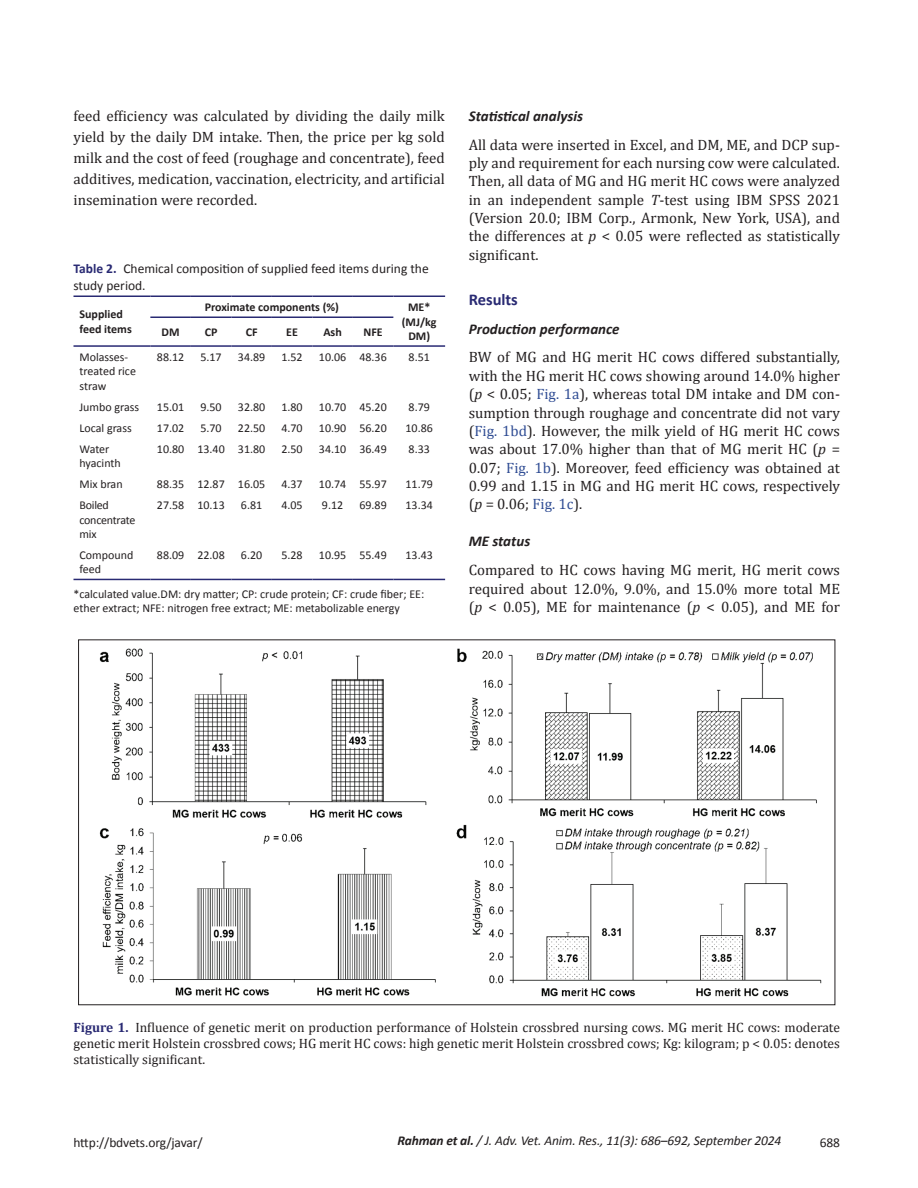
<style>
.page{position:relative;width:918px;height:1188px;background:#fff}
.page>*{position:absolute;margin:0;border:0;box-sizing:border-box;transform-origin:0 0}
.t1{font:700 16.5px "Calibri";color:#292a73}
.t2{font:15px/18.3px "Cambria";color:#231f20;text-align:justify}
.t3{font:italic 700 15px "Calibri";color:#231f20}
.t4{font:13.5px/16.2px "Cambria";color:#231f20;text-align:justify}
.t5{font:13.5px/16.2px "Calibri";color:#231f20}
.t6{font:italic 13.5px "Calibri";letter-spacing:-.01em;color:#231f20}
.t7{font:12px/14.4px "Calibri";color:#231f20}
.t8{font:700 12px/14.4px "Calibri";color:#231f20}
.t9{font:12px/14.4px "Calibri";letter-spacing:-.02em;color:#231f20}
.s1{font-style:italic}
.s2{color:#304d94}
.s3{font-weight:700;color:#292a73}
.s4{font-weight:700}
</style>
<div class="page">
<hr style="left:150px;top:316px;width:41px;height:2px;background:#292a73">
<hr style="left:191px;top:316px;width:40px;height:2px;background:#292a73">
<hr style="left:231px;top:316px;width:41px;height:2px;background:#292a73">
<hr style="left:272px;top:316px;width:40px;height:2px;background:#292a73">
<hr style="left:312px;top:316px;width:41px;height:2px;background:#292a73">
<hr style="left:353px;top:316px;width:40px;height:2px;background:#292a73">
<hr style="left:74px;top:296px;width:76px;height:1px;background:#292a73">
<hr style="left:150px;top:296px;width:41px;height:1px;background:#292a73">
<hr style="left:191px;top:296px;width:40px;height:1px;background:#292a73">
<hr style="left:231px;top:296px;width:41px;height:1px;background:#292a73">
<hr style="left:272px;top:296px;width:40px;height:1px;background:#292a73">
<hr style="left:312px;top:296px;width:41px;height:1px;background:#292a73">
<hr style="left:353px;top:296px;width:40px;height:1px;background:#292a73">
<hr style="left:393px;top:296px;width:52px;height:1px;background:#292a73">
<hr style="left:74px;top:345px;width:76px;height:2px;background:#292a73">
<hr style="left:150px;top:345px;width:41px;height:2px;background:#292a73">
<hr style="left:191px;top:345px;width:40px;height:2px;background:#292a73">
<hr style="left:231px;top:345px;width:41px;height:2px;background:#292a73">
<hr style="left:272px;top:345px;width:40px;height:2px;background:#292a73">
<hr style="left:312px;top:345px;width:41px;height:2px;background:#292a73">
<hr style="left:353px;top:345px;width:40px;height:2px;background:#292a73">
<hr style="left:393px;top:345px;width:52px;height:2px;background:#292a73">
<hr style="left:74px;top:579px;width:76px;height:1px;background:#292a73">
<hr style="left:150px;top:579px;width:41px;height:1px;background:#292a73">
<hr style="left:191px;top:579px;width:40px;height:1px;background:#292a73">
<hr style="left:231px;top:579px;width:41px;height:1px;background:#292a73">
<hr style="left:272px;top:579px;width:40px;height:1px;background:#292a73">
<hr style="left:312px;top:579px;width:41px;height:1px;background:#292a73">
<hr style="left:353px;top:579px;width:40px;height:1px;background:#292a73">
<hr style="left:393px;top:579px;width:52px;height:1px;background:#292a73">
<img style="left:99px;top:648px;width:723px;height:349px">
<p class="t2" style="left:74px;top:105px;width:373px;line-height:21.1px">feed efficiency was calculated by dividing the daily milk yield by the daily DM intake. Then, the price per kg sold milk and the cost of feed (roughage and concentrate), feed additives, medication, vaccination, electricity, and artificial insemination were recorded.</p>
<p class="t3" style="left:469px;top:106px;width:116px">Statistical analysis</p>
<p class="t2" style="left:469px;top:135px;width:373px">All data were inserted in Excel, and DM, ME, and DCP sup&shy;ply and requirement for each nursing cow were calculated.<br>Then, all data of MG and HG merit HC cows were analyzed in an independent sample <span class="s1">T</span>-test using IBM SPSS 2021 (Version 20.0; IBM Corp., Armonk, New York, USA), and the differences at <span class="s1">p</span> &lt; 0.05 were reflected as statistically significant.</p>
<p class="t1" style="left:469px;top:289px;width:51px">Results</p>
<p class="t3" style="left:469px;top:319px;width:152px">Production performance</p>
<p class="t2" style="left:469px;top:348px;width:373px">BW of MG and HG merit HC cows differed substantially, with the HG merit HC cows showing around 14.0% higher (<span class="s1">p</span> &lt; 0.05; <span class="s2">Fig. 1a</span>), whereas total DM intake and DM con&shy;sumption through roughage and concentrate did not vary (<span class="s2">Fig. 1bd</span>). However, the milk yield of HG merit HC cows was about 17.0% higher than that of MG merit HC (<span class="s1">p</span> = 0.07; <span class="s2">Fig. 1b</span>). Moreover, feed efficiency was obtained at 0.99 and 1.15 in MG and HG merit HC cows, respectively (<span class="s1">p</span> = 0.06; <span class="s2">Fig. 1c</span>).</p>
<p class="t3" style="left:469px;top:532px;width:63px">ME status</p>
<p class="t2" style="left:469px;top:561px;width:373px">Compared to HC cows having MG merit, HG merit cows required about 12.0%, 9.0%, and 15.0% more total ME (<span class="s1">p</span> &lt; 0.05), ME for maintenance (<span class="s1">p</span> &lt; 0.05), and ME for</p>
<p class="t5" style="left:74px;top:260px;width:357px"><span class="s3">Table 2.</span> Chemical composition of supplied feed items during the study period.</p>
<p class="t8" style="left:80px;top:307px;width:54px">Supplied feed items</p>
<p class="t8" style="left:205px;top:300px;width:136px">Proximate components (%)</p>
<p class="t8" style="left:402px;top:300px;width:36px;text-align:center">ME* (MJ/kg<br>DM)</p>
<p class="t8" style="left:162px;top:324px;width:20px">DM</p>
<p class="t8" style="left:205px;top:324px;width:14px">CP</p>
<p class="t8" style="left:246px;top:324px;width:13px">CF</p>
<p class="t8" style="left:286px;top:324px;width:13px">EE</p>
<p class="t8" style="left:323px;top:324px;width:20px">Ash</p>
<p class="t8" style="left:363px;top:324px;width:21px">NFE</p>
<p class="t7" style="left:79px;top:349px;width:58px">Molasses&shy;treated rice straw</p>
<p class="t7" style="left:157px;top:349px;width:29px">88.12</p>
<p class="t7" style="left:200px;top:349px;width:23px">5.17</p>
<p class="t7" style="left:238px;top:349px;width:29px">34.89</p>
<p class="t7" style="left:281px;top:349px;width:23px">1.52</p>
<p class="t7" style="left:319px;top:349px;width:69px">10.06 48.36</p>
<p class="t7" style="left:409px;top:349px;width:23px">8.51</p>
<p class="t7" style="left:79px;top:399px;width:61px">Jumbo grass</p>
<p class="t7" style="left:157px;top:399px;width:29px">15.01</p>
<p class="t7" style="left:200px;top:399px;width:23px">9.50</p>
<p class="t7" style="left:238px;top:399px;width:29px">32.80</p>
<p class="t7" style="left:281px;top:399px;width:23px">1.80</p>
<p class="t7" style="left:319px;top:399px;width:69px">10.70 45.20</p>
<p class="t7" style="left:409px;top:399px;width:23px">8.79</p>
<p class="t7" style="left:79px;top:420px;width:54px">Local grass</p>
<p class="t7" style="left:157px;top:420px;width:29px">17.02</p>
<p class="t7" style="left:200px;top:420px;width:23px">5.70</p>
<p class="t7" style="left:238px;top:420px;width:29px">22.50</p>
<p class="t7" style="left:281px;top:420px;width:23px">4.70</p>
<p class="t7" style="left:319px;top:420px;width:69px">10.90 56.20</p>
<p class="t7" style="left:406px;top:420px;width:29px">10.86</p>
<p class="t7" style="left:79px;top:441px;width:43px">Water hyacinth</p>
<p class="t7" style="left:157px;top:441px;width:110px">10.80 13.40 31.80</p>
<p class="t7" style="left:281px;top:441px;width:23px">2.50</p>
<p class="t7" style="left:319px;top:441px;width:69px">34.10 36.49</p>
<p class="t7" style="left:409px;top:441px;width:23px">8.33</p>
<p class="t7" style="left:79px;top:477px;width:45px">Mix bran</p>
<p class="t7" style="left:157px;top:477px;width:110px">88.35 12.87 16.05</p>
<p class="t7" style="left:281px;top:477px;width:23px">4.37</p>
<p class="t7" style="left:319px;top:477px;width:69px">10.74 55.97</p>
<p class="t7" style="left:406px;top:477px;width:29px">11.79</p>
<p class="t9" style="left:79px;top:498px;width:57px">Boiled concentrate mix</p>
<p class="t7" style="left:157px;top:498px;width:69px">27.58 10.13</p>
<p class="t7" style="left:241px;top:498px;width:23px">6.81</p>
<p class="t7" style="left:281px;top:498px;width:23px">4.05</p>
<p class="t7" style="left:322px;top:498px;width:23px">9.12</p>
<p class="t7" style="left:359px;top:498px;width:29px">69.89</p>
<p class="t7" style="left:406px;top:498px;width:29px">13.34</p>
<p class="t7" style="left:79px;top:547px;width:55px">Compound feed</p>
<p class="t7" style="left:157px;top:547px;width:69px">88.09 22.08</p>
<p class="t7" style="left:241px;top:547px;width:23px">6.20</p>
<p class="t7" style="left:281px;top:547px;width:23px">5.28</p>
<p class="t7" style="left:319px;top:547px;width:69px">10.95 55.49</p>
<p class="t7" style="left:406px;top:547px;width:29px">13.43</p>
<p class="t7" style="left:73px;top:586px;width:352px">*calculated value.DM: dry matter; CP: crude protein; CF: crude fiber; EE: ether extract; NFE: nitrogen free extract; ME: metabolizable energy</p>
<p class="t4" style="left:74px;top:1019px;width:768px"><span class="s3">Figure 1.</span> Influence of genetic merit on production performance of Holstein crossbred nursing cows. MG merit HC cows: moderate genetic merit Holstein crossbred cows; HG merit HC cows: high genetic merit Holstein crossbred cows; Kg: kilogram; p &lt; 0.05: denotes statistically significant.</p>
<p class="t5" style="left:74px;top:1133px;width:131px">http://bdvets.org/javar/</p>
<p class="t6" style="left:397px;top:1132px;width:386px"><span class="s4">Rahman et al.</span> / J. Adv. Vet. Anim. Res., 11(3): 686–692, September 2024</p>
<p class="t5" style="left:820px;top:1133px;width:22px">688</p>
</div>
